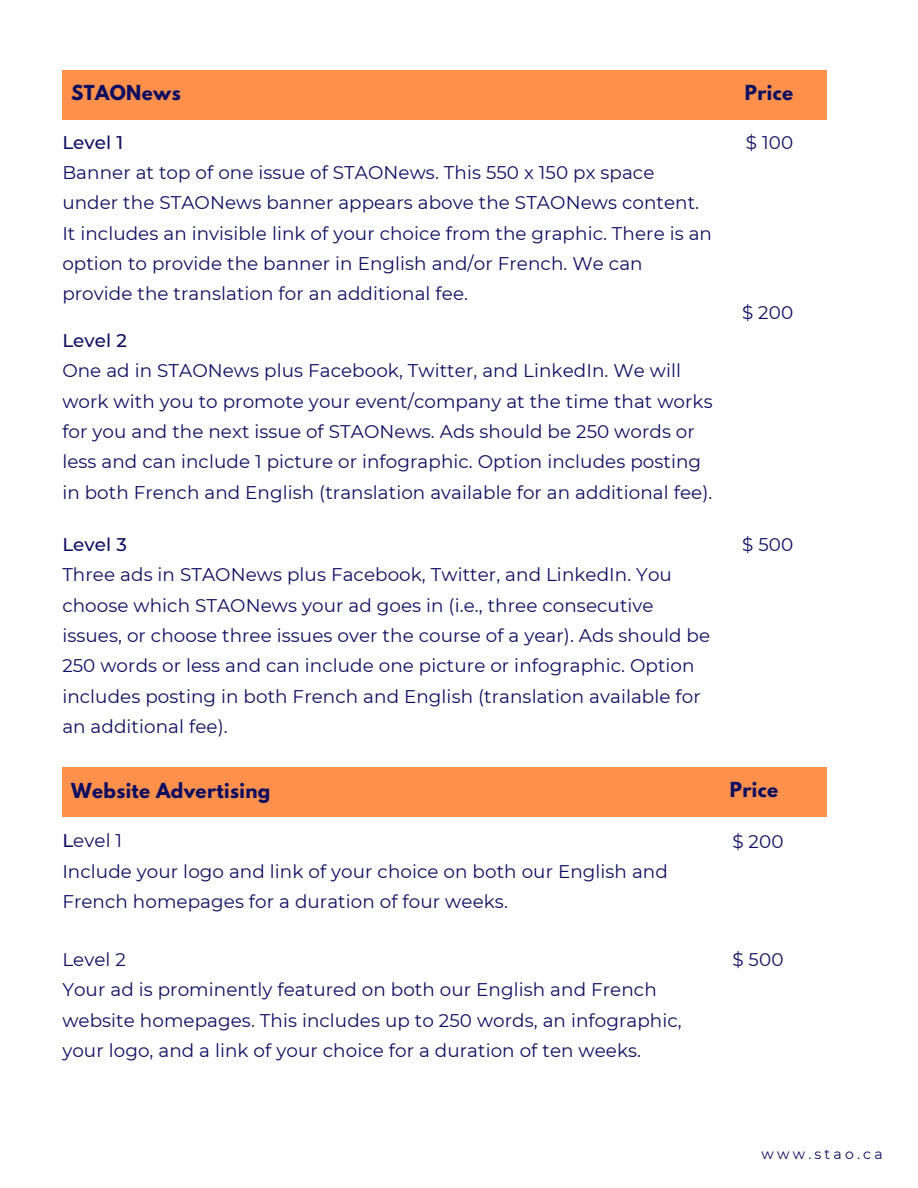
<style>
.page{position:relative;width:918px;height:1188px;background:#fff}
.page>*{position:absolute;margin:0;border:0;box-sizing:border-box;transform-origin:0 0}
.t1{font:18.3px/30.3px "Montserrat";letter-spacing:.005em;color:#0e0e60}
.t2{font:700 18.3px "League Spartan";letter-spacing:.02em;color:#0e0e60}
.t3{font:500 18.3px "Montserrat";letter-spacing:.005em;color:#0e0e60}
.t4{font:14.1px "Montserrat";letter-spacing:.225em;color:#0e0e60}
.s1{font-weight:500}
</style>
<div class="page">
<div style="left:62px;top:70px;width:764px;height:50px;background:#ff914d"></div>
<div style="left:62px;top:767px;width:764px;height:50px;background:#ff914d"></div>
<p class="t2" style="left:71px;top:83px;width:111px">STAONews</p>
<p class="t3" style="left:62px;top:131px;width:62px">Level 1</p>
<p class="t1" style="left:62px;top:157px;width:651px">Banner at top of one issue of STAONews. This 550 x 150 px space under the STAONews banner appears above the STAONews content.<br>It includes an invisible link of your choice from the graphic. There is an option to provide the banner in English and/or French. We can provide the translation for an additional fee.</p>
<p class="t3" style="left:62px;top:329px;width:66px">Level 2</p>
<p class="t1" style="left:62px;top:356px;width:652px">One ad in STAONews plus Facebook, Twitter, and LinkedIn. We will work with you to promote your event/company at the time that works for you and the next issue of STAONews. Ads should be 250 words or less and can include 1 picture or infographic. Option includes posting in both French and English (translation available for an additional fee).</p>
<p class="t3" style="left:62px;top:533px;width:66px">Level 3</p>
<p class="t1" style="left:62px;top:560px;width:649px">Three ads in STAONews plus Facebook, Twitter, and LinkedIn. You choose which STAONews your ad goes in (i.e., three consecutive issues, or choose three issues over the course of a year). Ads should be 250 words or less and can include one picture or infographic. Option includes posting in both French and English (translation available for an additional fee).</p>
<p class="t2" style="left:745px;top:83px;width:50px">Price</p>
<p class="t1" style="left:746px;top:127px;width:49px">$ 100</p>
<p class="t1" style="left:742px;top:297px;width:53px">$ 200</p>
<p class="t1" style="left:742px;top:530px;width:53px">$ 500</p>
<p class="t2" style="left:71px;top:782px;width:201px">Website Advertising</p>
<p class="t2" style="left:730px;top:780px;width:50px">Price</p>
<p class="t1" style="left:62px;top:826px;width:607px"><span class="s1">L</span>evel 1<br>Include your logo and link of your choice on both our English and<br>French homepages for a duration of four weeks.</p>
<p class="t1" style="left:62px;top:944px;width:621px">Level 2<br>Your ad is prominently featured on both our English and French website homepages. This includes up to 250 words, an infographic, your logo, and a link of your choice for a duration of ten weeks.</p>
<p class="t1" style="left:732px;top:826px;width:53px">$ 200</p>
<p class="t1" style="left:732px;top:945px;width:53px">$ 500</p>
<p class="t4" style="left:762px;top:1145px;width:123px">www.stao.ca</p>
</div>
